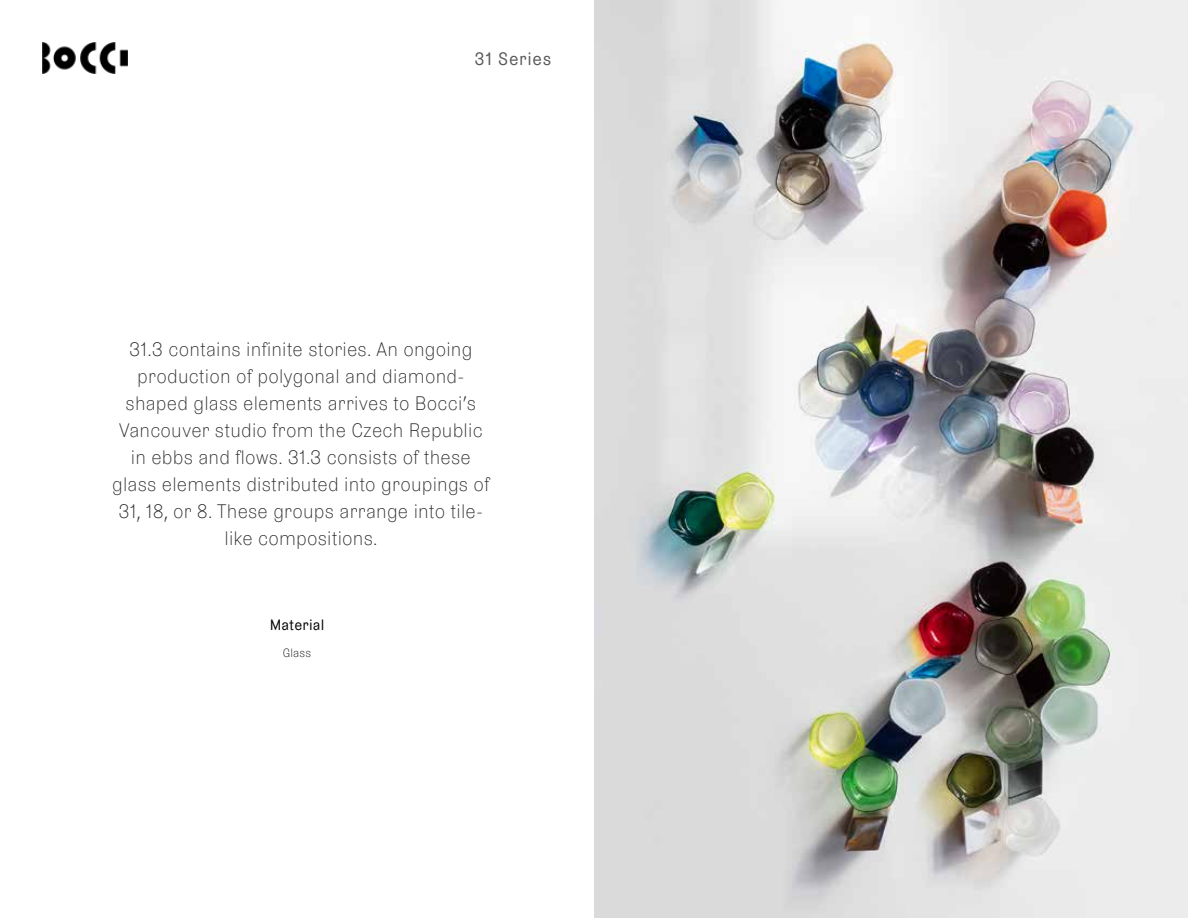
<style>
.page{position:relative;width:1188px;height:918px;background:#fff}
.page>*{position:absolute;margin:0;border:0;box-sizing:border-box;transform-origin:0 0}
.t1{font:300 19.5px/27px "Grey LL";letter-spacing:.01em;color:#262626;text-align:center}
.t2{font:18px "Grey LL";letter-spacing:.035em;color:#58595b}
.t3{font:15px "Grey LL";letter-spacing:.01em;color:#000}
.t4{font:300 12px "Grey LL";letter-spacing:.01em;color:#000}
</style>
<div class="page">
<img style="left:594px;top:0;width:594px;height:918px">
<img style="left:43px;top:43px;width:85px;height:31px">
<p class="t2" style="left:475px;top:46px;width:78px">31 Series</p>
<p class="t1" style="left:112px;top:334px;width:379px">31.3 contains infinite stories. An ongoing production of polygonal and diamond&shy;shaped glass elements arrives to Bocci’s Vancouver studio from the Czech Republic in ebbs and flows. 31.3 consists of these glass elements distributed into groupings of 31, 18, or 8. These groups arrange into tile&shy;like compositions.</p>
<p class="t3" style="left:270px;top:614px;width:56px">Material</p>
<p class="t4" style="left:283px;top:644px;width:30px">Glass</p>
</div>
